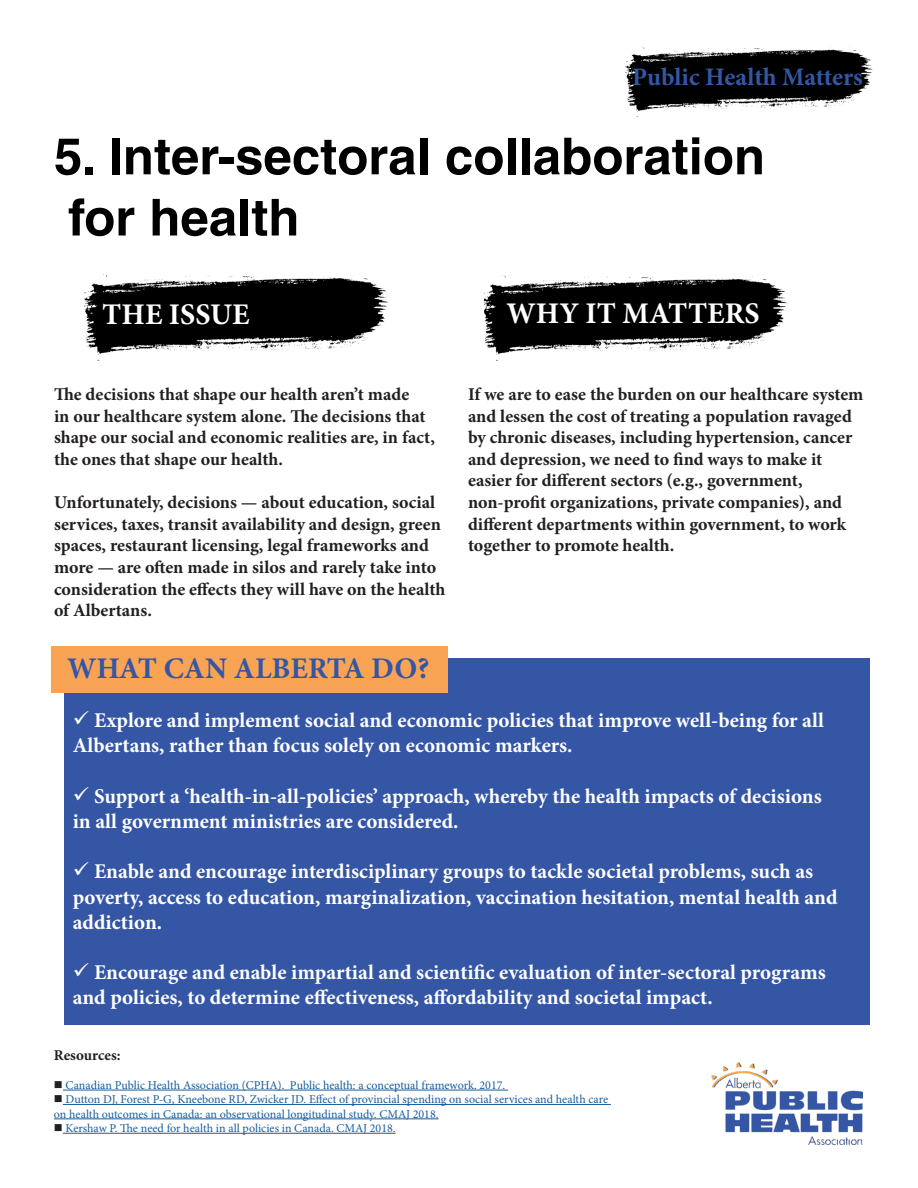
<style>
.page{position:relative;width:918px;height:1188px;background:#fff}
.page>*{position:absolute;margin:0;border:0;box-sizing:border-box;transform-origin:0 0}
.t1{font:700 51px/61.2px "Helvetica";color:#000}
.t2{font:700 30px "Minion Pro";color:#fff}
.t3{font:700 30px "Minion Pro";color:#3556a4}
.t4{font:700 25.2px "Minion Pro";letter-spacing:-.005em;color:#3457a4}
.t5{font:700 21px/25.2px "Minion Pro";color:#fff}
.t6{font:700 18px/21.6px "Minion Pro";color:#231f20}
.t7{font:700 15px "Minion Pro";color:#231f20}
.t8{font:12px/14.4px "Minion Pro";color:#175d9e}
.s1{color:#231f20}
</style>
<div class="page">
<img style="left:84px;top:274px;width:305px;height:87px">
<img style="left:484px;top:275px;width:304px;height:86px">
<div style="left:64px;top:658px;width:805px;height:367px;background:#3556a4"></div>
<div style="left:52px;top:646px;width:396px;height:47px;background:#f9a455"></div>
<img style="left:625px;top:46px;width:248px;height:71px">
<img style="left:712px;top:1063px;width:150px;height:82px">
<hr style="left:63px;top:1090px;width:445px;height:1px;background:#175d9e">
<hr style="left:63px;top:1104px;width:548px;height:1px;background:#175d9e">
<hr style="left:54px;top:1119px;width:385px;height:1px;background:#175d9e">
<hr style="left:63px;top:1133px;width:333px;height:1px;background:#175d9e">
<p class="t4" style="left:632px;top:59px;width:232px">Public Health Matters</p>
<p class="t1" style="left:54px;top:125px;width:713px">5. Inter-sectoral collaboration for health</p>
<p class="t2" style="left:102px;top:293px;width:149px">THE ISSUE</p>
<p class="t2" style="left:506px;top:292px;width:255px">WHY IT MATTERS</p>
<p class="t6" style="left:54px;top:383px;width:382px">The decisions that shape our health aren’t made<br>in our healthcare system alone. The decisions that shape our social and economic realities are, in fact, the ones that shape our health.</p>
<p class="t6" style="left:54px;top:491px;width:393px">Unfortunately, decisions — about education, social services, taxes, transit availability and design, green spaces, restaurant licensing, legal frameworks and more — are often made in silos and rarely take into consideration the effects they will have on the health of Albertans.</p>
<p class="t3" style="left:67px;top:648px;width:364px">WHAT CAN ALBERTA DO?</p>
<p class="t6" style="left:468px;top:383px;width:397px">If we are to ease the burden on our healthcare system and lessen the cost of treating a population ravaged by chronic diseases, including hypertension, cancer and depression, we need to find ways to make it easier for different sectors (e.g., government, non-profit organizations, private companies), and different departments within government, to work together to promote health.</p>
<p class="t5" style="left:73px;top:708px;width:753px">✓ Explore and implement social and economic policies that improve well-being for all<br>Albertans, rather than focus solely on economic markers.</p>
<p class="t5" style="left:73px;top:783px;width:751px">✓ Support a ‘health-in-all-policies’ approach, whereby the health impacts of decisions in all government ministries are considered.</p>
<p class="t5" style="left:73px;top:859px;width:766px">✓ Enable and encourage interdisciplinary groups to tackle societal problems, such as poverty, access to education, marginalization, vaccination hesitation, mental health and addiction.</p>
<p class="t5" style="left:73px;top:960px;width:755px">✓ Encourage and enable impartial and scientific evaluation of inter-sectoral programs and policies, to determine effectiveness, affordability and societal impact.</p>
<p class="t7" style="left:54px;top:1045px;width:68px">Resources:</p>
<p class="t8" style="left:54px;top:1078px;width:453px"><span class="s1">■</span> Canadian Public Health Association (CPHA). Public health: a conceptual framework. 2017.</p>
<p class="t8" style="left:54px;top:1092px;width:556px"><span class="s1">■</span> Dutton DJ, Forest P-G, Kneebone RD, Zwicker JD. Effect of provincial spending on social services and health care on health outcomes in Canada: an observational longitudinal study. CMAJ 2018.</p>
<p class="t8" style="left:54px;top:1121px;width:343px"><span class="s1">■</span> Kershaw P. The need for health in all policies in Canada. CMAJ 2018.</p>
</div>
